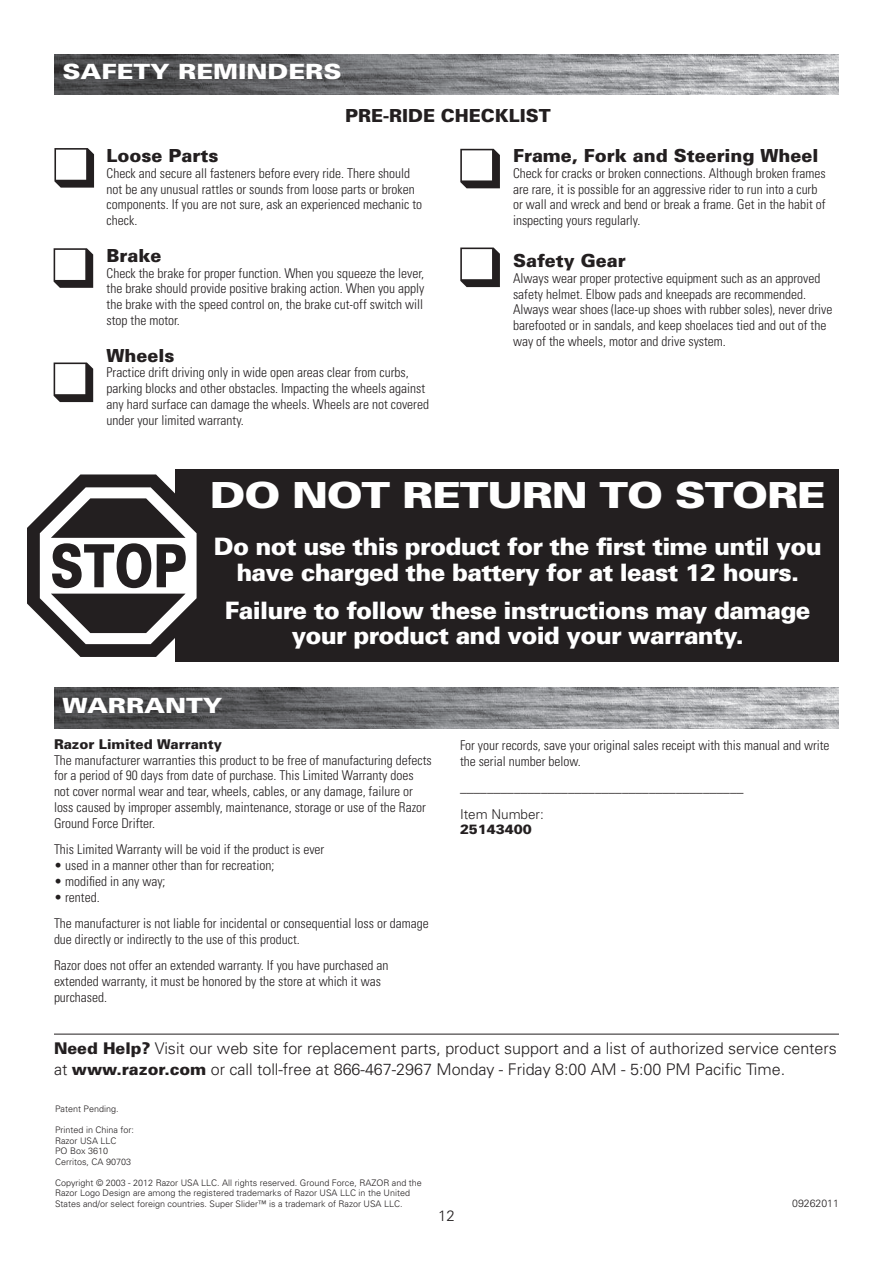
<style>
.page{position:relative;width:893px;height:1263px;background:#fff}
.page>*{position:absolute;margin:0;border:0;box-sizing:border-box;transform-origin:0 0}
.t1{font:900 36px "Univers";letter-spacing:-.03em;color:#fff;scale:1.2 1}
.t2{font:900 24px/25.5px "Univers";letter-spacing:-.03em;color:#fff;text-align:center}
.t3{font:900 21px "Univers";color:#fff;scale:1.2 1}
.t4{font:900 18px "Univers";color:#231f20}
.t5{font:300 16.2px/21px "Univers";color:#231f20}
.t6{font:300 15px "Univers";color:#231f20}
.t7{font:300 condensed 13.5px/15.8px "Univers";color:#231f20}
.t8{font:900 13.5px "Univers";color:#231f20}
.t9{font:300 13.5px "Univers";color:#231f20}
.t10{font:300 10.5px "Univers";color:#231f20}
.t11{font:300 9px/10.5px "Univers";color:#231f20}
.s1{font-weight:900}
</style>
<div class="page">
<img style="left:54px;top:688px;width:785px;height:40px">
<img style="left:54px;top:54px;width:785px;height:40px">
<div style="left:176px;top:469px;width:663px;height:193px;background:#231f20"></div>
<svg style="left:27px;top:474px;width:170px;height:183px"></svg>
<hr style="left:54px;top:1034px;width:785px;height:1px;background:#231f20">
<h3 class="t3" style="left:62px;top:59px;width:234px">SAFETY REMINDERS</h3>
<h3 class="t4" style="left:345px;top:105px;width:207px">PRE-RIDE CHECKLIST</h3>
<h3 class="t4" style="left:107px;top:145px;width:113px">Loose Parts</h3>
<p class="t7" style="left:107px;top:165px;width:317px">Check and secure all fasteners before every ride. There should not be any unusual rattles or sounds from loose parts or broken components. If you are not sure, ask an experienced mechanic to check.</p>
<h3 class="t4" style="left:107px;top:244px;width:56px">Brake</h3>
<p class="t7" style="left:107px;top:265px;width:319px;text-align:justify">Check the brake for proper function. When you squeeze the lever, the brake should provide positive braking action. When you apply the brake with the speed control on, the brake cut-off switch will stop the motor.</p>
<h3 class="t4" style="left:107px;top:344px;width:69px">Wheels</h3>
<p class="t7" style="left:107px;top:365px;width:324px">Practice drift driving only in wide open areas clear from curbs, parking blocks and other obstacles. Impacting the wheels against any hard surface can damage the wheels. Wheels are not covered under your limited warranty.</p>
<h3 class="t4" style="left:513px;top:145px;width:307px">Frame, Fork and Steering Wheel</h3>
<p class="t7" style="left:513px;top:165px;width:314px">Check for cracks or broken connections. Although broken frames are rare, it is possible for an aggressive rider to run into a curb or wall and wreck and bend or break a frame. Get in the habit of inspecting yours regularly.</p>
<h3 class="t4" style="left:513px;top:250px;width:114px">Safety Gear</h3>
<p class="t7" style="left:513px;top:270px;width:321px">Always wear proper protective equipment such as an approved safety helmet. Elbow pads and kneepads are recommended.<br>Always wear shoes (lace-up shoes with rubber soles), never drive barefooted or in sandals, and keep shoelaces tied and out of the way of the wheels, motor and drive system.</p>
<h1 class="t1" style="left:210px;top:473px;width:515px">DO NOT RETURN TO STORE</h1>
<h2 class="t2" style="left:214px;top:533px;width:609px">Do not use this product for the first time until you have charged the battery for at least 12 hours.</h2>
<h2 class="t2" style="left:225px;top:597px;width:587px">Failure to follow these instructions may damage your product and void your warranty.</h2>
<h3 class="t3" style="left:62px;top:693px;width:135px">WARRANTY</h3>
<p class="t8" style="left:54px;top:736px;width:170px">Razor Limited Warranty</p>
<p class="t7" style="left:54px;top:752px;width:379px">The manufacturer warranties this product to be free of manufacturing defects for a period of 90 days from date of purchase. This Limited Warranty does not cover normal wear and tear, wheels, cables, or any damage, failure or loss caused by improper assembly, maintenance, storage or use of the Razor Ground Force Drifter.</p>
<p class="t7" style="left:54px;top:841px;width:272px">This Limited Warranty will be void if the product is ever</p>
<p class="t7" style="left:54px;top:857px;width:222px">• used in a manner other than for recreation;</p>
<p class="t7" style="left:54px;top:873px;width:113px">• modified in any way;</p>
<p class="t7" style="left:54px;top:883px;width:376px;line-height:26.5px">• rented.<br>The manufacturer is not liable for incidental or consequential loss or damage</p>
<p class="t7" style="left:54px;top:926px;width:336px;line-height:26.5px">due directly or indirectly to the use of this product.<br>Razor does not offer an extended warranty. If you have purchased an</p>
<p class="t7" style="left:54px;top:973px;width:328px">extended warranty, it must be honored by the store at which it was purchased.</p>
<p class="t7" style="left:460px;top:737px;width:371px">For your records, save your original sales receipt with this manual and write the serial number below.</p>
<p class="t7" style="left:460px;top:779px;width:285px">__________________________________________</p>
<p class="t9" style="left:460px;top:806px;width:85px">Item Number:</p>
<p class="t8" style="left:460px;top:821px;width:73px">25143400</p>
<p class="t5" style="left:54px;top:1037px;width:784px"><span class="s1">Need Help?</span> Visit our web site for replacement parts, product support and a list of authorized service centers at <span class="s1">www.razor.com</span> or call toll-free at 866-467-2967 Monday - Friday 8:00 AM - 5:00 PM Pacific Time.</p>
<p class="t11" style="left:55px;top:1103px;width:65px">Patent Pending.</p>
<p class="t11" style="left:55px;top:1124px;width:81px">Printed in China for:<br>Razor USA LLC<br>PO Box 3610<br>Cerritos, CA 90703</p>
<p class="t11" style="left:55px;top:1177px;width:368px">Copyright © 2003 - 2012 Razor USA LLC. All rights reserved. Ground Force, RAZOR and the<br>Razor Logo Design are among the registered trademarks of Razor USA LLC in the United<br>States and/or select foreign countries. Super Slider™ is a trademark of Razor USA LLC.</p>
<p class="t10" style="left:792px;top:1197px;width:48px">09262011</p>
<p class="t6" style="left:438px;top:1207px;width:18px">12</p>
</div>
